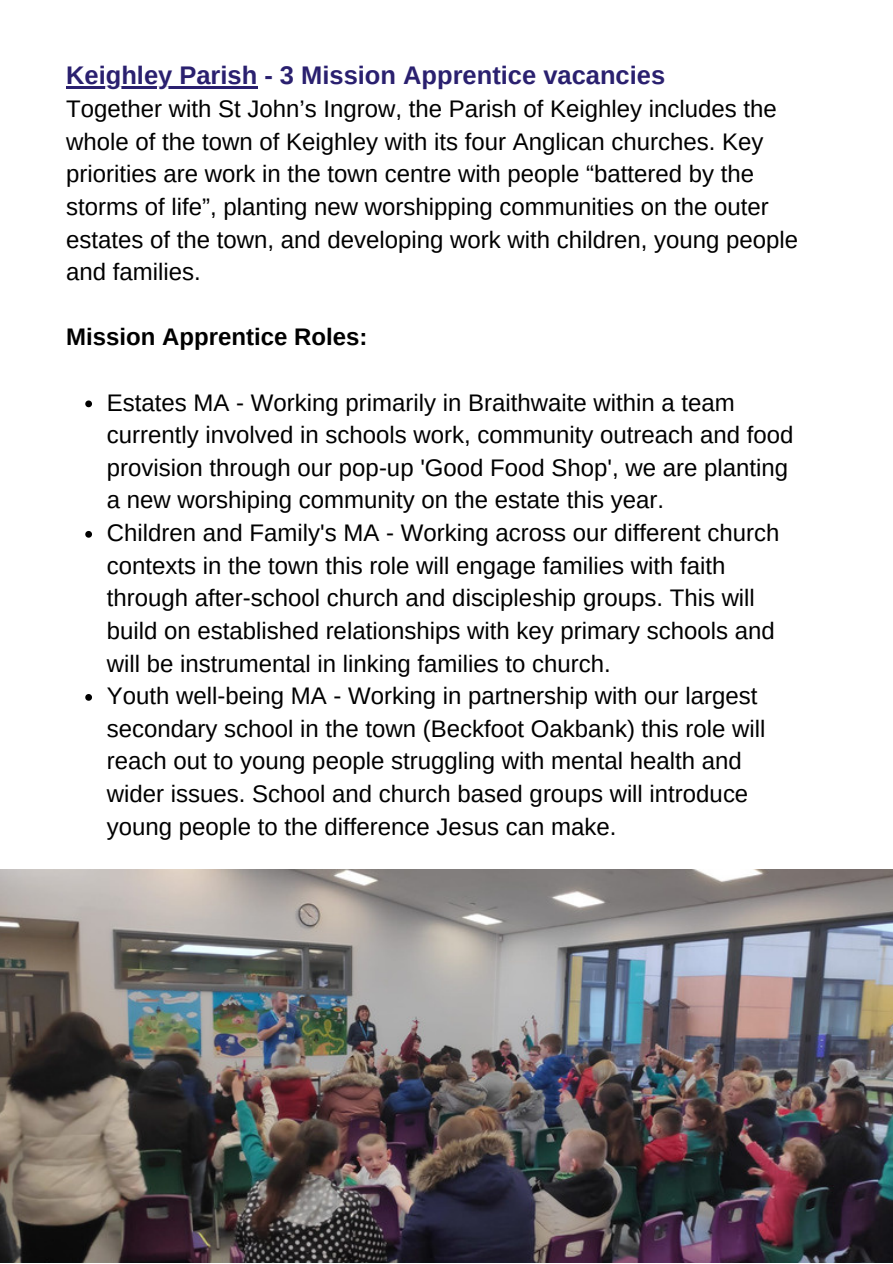
<style>
.page{position:relative;width:893px;height:1264px;background:#fff}
.page>*{position:absolute;margin:0;border:0;box-sizing:border-box;transform-origin:0 0}
.t1{font:700 25.5px "Arimo";color:#2a206f}
.t2{font:24px/32.5px "Arimo";color:#000}
.t3{font:700 24px "Arimo";color:#000}
</style>
<div class="page">
<svg style="left:85px;top:400px;width:7px;height:7px"></svg>
<svg style="left:85px;top:531px;width:7px;height:6px"></svg>
<svg style="left:85px;top:694px;width:7px;height:6px"></svg>
<hr style="left:66px;top:87px;width:191px;height:2px;background:#2a206f">
<img style="left:0;top:869px;width:892px;height:393px">
<p class="t1" style="left:66px;top:61px;width:600px">Keighley Parish - 3 Mission Apprentice vacancies</p>
<p class="t2" style="left:66px;top:92px;width:733px">Together with St John’s Ingrow, the Parish of Keighley includes the whole of the town of Keighley with its four Anglican churches. Key priorities are work in the town centre with people “battered by the storms of life”, planting new worshipping communities on the outer estates of the town, and developing work with children, young people and families.</p>
<p class="t3" style="left:66px;top:323px;width:303px">Mission Apprentice Roles:</p>
<p class="t2" style="left:107px;top:386px;width:688px">Estates MA - Working primarily in Braithwaite within a team currently involved in schools work, community outreach and food provision through our pop-up 'Good Food Shop', we are planting a new worshiping community on the estate this year.</p>
<p class="t2" style="left:107px;top:516px;width:674px">Children and Family's MA - Working across our different church contexts in the town this role will engage families with faith through after-school church and discipleship groups. This will build on established relationships with key primary schools and will be instrumental in linking families to church.</p>
<p class="t2" style="left:107px;top:679px;width:660px">Youth well-being MA - Working in partnership with our largest secondary school in the town (Beckfoot Oakbank) this role will reach out to young people struggling with mental health and wider issues. School and church based groups will introduce young people to the difference Jesus can make.</p>
</div>
